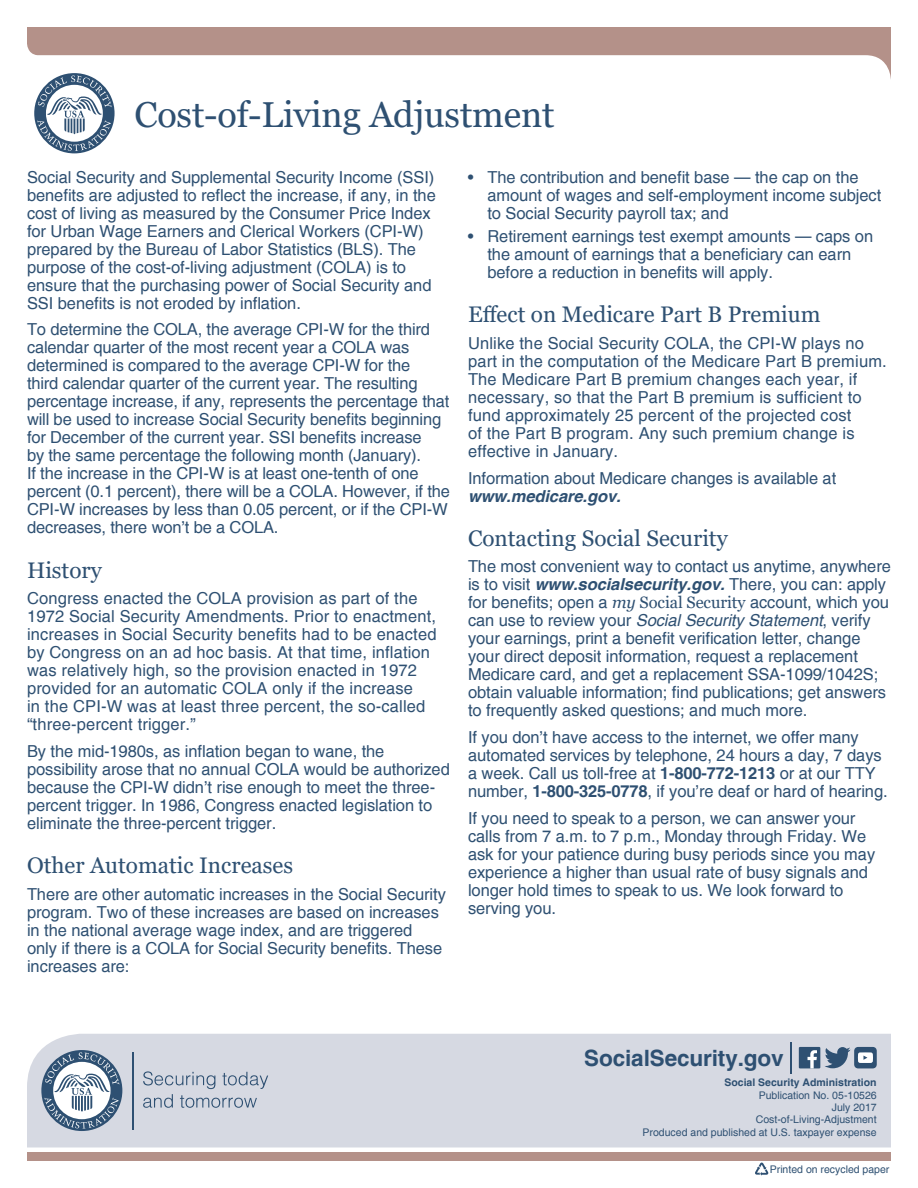
<style>
.page{position:relative;width:918px;height:1188px;background:#fff}
.page>*{position:absolute;margin:0;border:0;box-sizing:border-box;transform-origin:0 0}
.t1{font:36px "Georgia";letter-spacing:-.005em;color:#2e5072}
.t2{font:22.5px "Georgia";color:#2e5072}
.t3{font:700 22.5px "Helvetica";letter-spacing:-.005em;color:#2e5072}
.t4{font:16.5px/18px "Helvetica";letter-spacing:-.005em;color:#2e5072}
.t5{font:10.5px "Helvetica";color:#2e5072}
.t6{font:700 10.5px "Helvetica";color:#2e5072}
.s1{font-weight:700;font-style:italic}
.s2{font-family:"Georgia";font-style:italic}
.s3{font-family:"Georgia"}
.s4{font-style:italic}
.s5{font-weight:700}
</style>
<div class="page">
<div style="left:27px;top:1034px;width:864px;height:113px;background:#d6d9e2"></div>
<svg style="left:27px;top:27px;width:864px;height:52px;fill:#b49189"></svg>
<hr style="left:790px;top:1042px;width:2px;height:32px;background:#2e5072">
<div style="left:27px;top:1153px;width:864px;height:8px;background:#b49189"></div>
<div style="left:41px;top:1050px;width:81px;height:81px;background:#2e5072;border-radius:50%"></div>
<svg style="left:44px;top:1052px;width:75px;height:77px"></svg>
<hr style="left:132px;top:1052px;width:1px;height:77px;background:#2e5072">
<svg style="left:143px;top:1071px;width:125px;height:37px;background:#bcc4d0"></svg>
<svg style="left:755px;top:1163px;width:13px;height:13px"></svg>
<div style="left:31px;top:70px;width:87px;height:87px;border:3px solid #fff;border-radius:50%"></div>
<svg style="left:34px;top:73px;width:81px;height:80px"></svg>
<svg style="left:37px;top:76px;width:75px;height:75px"></svg>
<svg style="left:824px;top:1047px;width:53px;height:21px"></svg>
<div style="left:799px;top:1047px;width:21px;height:21px;background:#2e5072"></div>
<svg style="left:808px;top:1050px;width:9px;height:18px"></svg>
<h1 class="t1" style="left:135px;top:93px;width:422px">Cost-of-Living Adjustment</h1>
<p class="t4" style="left:27px;top:168px;width:410px">Social Security and Supplemental Security Income (SSI) benefits are adjusted to reflect the increase, if any, in the cost of living as measured by the Consumer Price Index for Urban Wage Earners and Clerical Workers (CPI-W) prepared by the Bureau of Labor Statistics (BLS). The purpose of the cost-of-living adjustment (COLA) is to ensure that the purchasing power of Social Security and SSI benefits is not eroded by inflation.</p>
<p class="t4" style="left:27px;top:321px;width:424px">To determine the COLA, the average CPI-W for the third calendar quarter of the most recent year a COLA was determined is compared to the average CPI-W for the<br>third calendar quarter of the current year. The resulting percentage increase, if any, represents the percentage that will be used to increase Social Security benefits beginning for December of the current year. SSI benefits increase<br>by the same percentage the following month (January).<br>If the increase in the CPI-W is at least one-tenth of one percent (0.1 percent), there will be a COLA. However, if the CPI-W increases by less than 0.05 percent, or if the CPI-W decreases, there won’t be a COLA.</p>
<h1 class="t2" style="left:27px;top:556px;width:76px">History</h1>
<p class="t4" style="left:27px;top:590px;width:411px">Congress enacted the COLA provision as part of the 1972 Social Security Amendments. Prior to enactment, increases in Social Security benefits had to be enacted by Congress on an ad hoc basis. At that time, inflation was relatively high, so the provision enacted in 1972 provided for an automatic COLA only if the increase<br>in the CPI-W was at least three percent, the so-called “three-percent trigger.”</p>
<p class="t4" style="left:27px;top:743px;width:424px">By the mid-1980s, as inflation began to wane, the possibility arose that no annual COLA would be authorized because the CPI-W didn’t rise enough to meet the three&shy;percent trigger. In 1986, Congress enacted legislation to eliminate the three-percent trigger.</p>
<h1 class="t2" style="left:27px;top:852px;width:268px">Other Automatic Increases</h1>
<p class="t4" style="left:27px;top:886px;width:420px">There are other automatic increases in the Social Security program. Two of these increases are based on increases in the national average wage index, and are triggered only if there is a COLA for Social Security benefits. These increases are:</p>
<p class="t4" style="left:487px;top:168px;width:395px;text-indent:-19px">• The contribution and benefit base — the cap on the amount of wages and self-employment income subject to Social Security payroll tax; and</p>
<p class="t4" style="left:487px;top:228px;width:387px;text-indent:-19px">• Retirement earnings test exempt amounts — caps on the amount of earnings that a beneficiary can earn before a reduction in benefits will apply.</p>
<h1 class="t2" style="left:468px;top:301px;width:354px">Effect on Medicare Part B Premium</h1>
<p class="t4" style="left:468px;top:335px;width:420px">Unlike the Social Security COLA, the CPI-W plays no part in the computation of the Medicare Part B premium.<br>The Medicare Part B premium changes each year, if necessary, so that the Part B premium is sufficient to fund approximately 25 percent of the projected cost<br>of the Part B program. Any such premium change is effective in January.</p>
<p class="t4" style="left:468px;top:469px;width:370px">Information about Medicare changes is available at <span class="s1">www.medicare.gov.</span></p>
<h1 class="t2" style="left:468px;top:524px;width:261px">Contacting Social Security</h1>
<p class="t4" style="left:468px;top:558px;width:424px">The most convenient way to contact us anytime, anywhere is to visit <span class="s1">www.socialsecurity.gov.</span> There, you can: apply for benefits; open a <span class="s2">my</span> <span class="s3">Social Security</span> account, which you can use to review your <span class="s4">Social Security Statement</span>, verify your earnings, print a benefit verification letter, change your direct deposit information, request a replacement Medicare card, and get a replacement SSA-1099/1042S; obtain valuable information; find publications; get answers to frequently asked questions; and much more.</p>
<p class="t4" style="left:468px;top:729px;width:421px">If you don’t have access to the internet, we offer many automated services by telephone, 24 hours a day, 7 days a week. Call us toll-free at <span class="s5">1-800-772-1213</span> or at our TTY number, <span class="s5">1-800-325-0778</span>, if you’re deaf or hard of hearing.</p>
<p class="t4" style="left:468px;top:810px;width:409px">If you need to speak to a person, we can answer your calls from 7 a.m. to 7 p.m., Monday through Friday. We ask for your patience during busy periods since you may experience a higher than usual rate of busy signals and longer hold times to speak to us. We look forward to serving you.</p>
<p class="t3" style="left:584px;top:1044px;width:201px">SocialSecurity.gov</p>
<p class="t6" style="left:724px;top:1076px;width:154px">Social Security Administration</p>
<p class="t5" style="left:759px;top:1089px;width:119px">Publication No. 05-10526</p>
<p class="t5" style="left:832px;top:1101px;width:46px">July 2017</p>
<p class="t5" style="left:756px;top:1114px;width:122px">Cost-of-Living-Adjustment</p>
<p class="t5" style="left:643px;top:1126px;width:236px">Produced and published at U.S. taxpayer expense</p>
<p class="t5" style="left:770px;top:1163px;width:121px">Printed on recycled paper</p>
</div>
